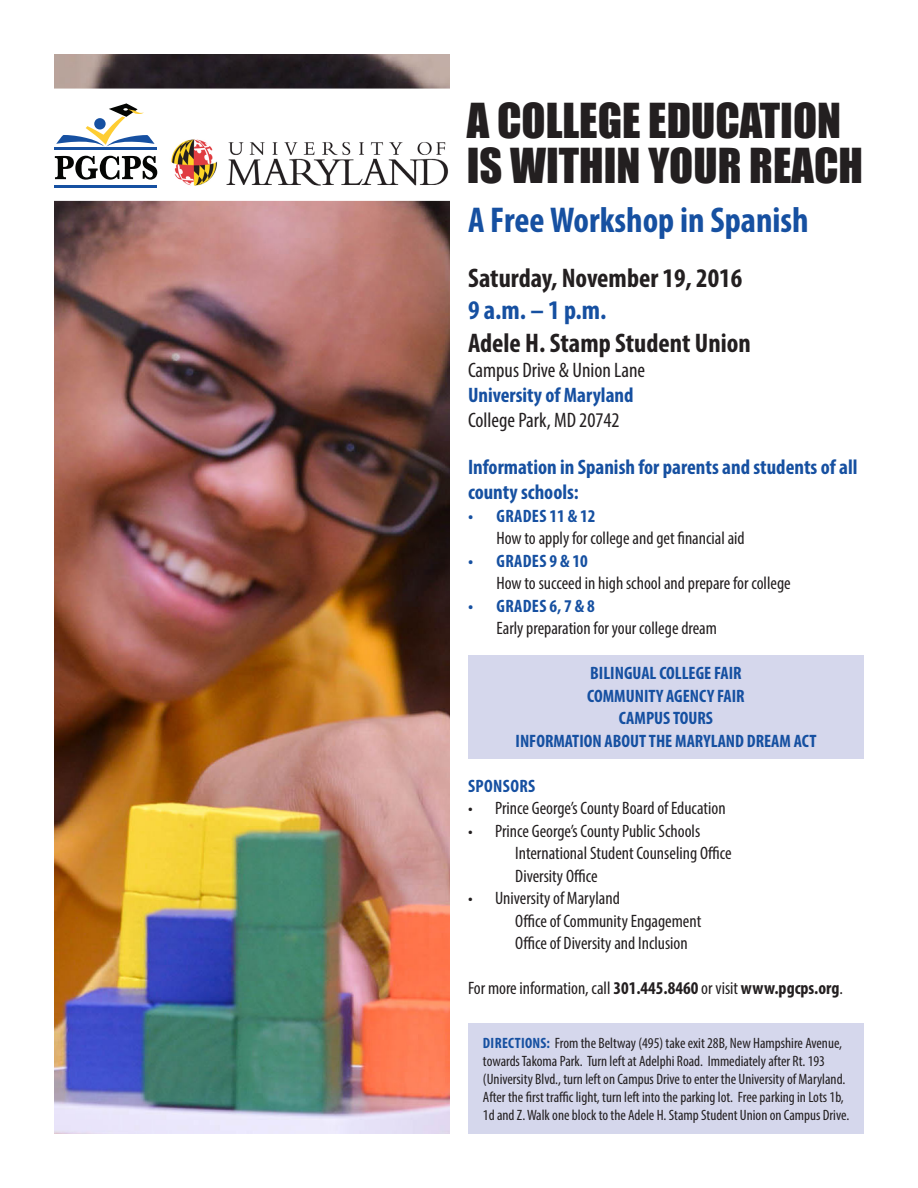
<style>
.page{position:relative;width:918px;height:1188px;background:#fff}
.page>*{position:absolute;margin:0;border:0;box-sizing:border-box;transform-origin:0 0}
.t1{font:44.25px "Impact";color:#231f20}
.t2{font:700 condensed 36px "Myriad Pro";color:#1650a1}
.t3{font:700 condensed 27px "Myriad Pro";color:#231f20}
.t4{font:700 condensed 27px "Myriad Pro";color:#1650a1}
.t5{font:700 condensed 21px/25.2px "Myriad Pro";color:#1650a1}
.t6{font:condensed 21px "Myriad Pro";color:#231f20}
.t7{font:condensed 18px "Myriad Pro";color:#231f20}
.t8{font:700 condensed 18px "Myriad Pro";color:#1650a1}
.t9{font:700 condensed 18px "Myriad Pro";letter-spacing:.02em;color:#1650a1}
.t10{font:condensed 15px "Myriad Pro";color:#231f20}
.s1{font-weight:700}
.s2{font-weight:700;color:#1650a1}
</style>
<div class="page">
<div style="left:468px;top:655px;width:396px;height:103px;background:#d5d7ec"></div>
<div style="left:468px;top:1024px;width:396px;height:110px;background:#d5d7ec"></div>
<img style="left:54px;top:54px;width:396px;height:1080px">
<div style="left:42px;top:89px;width:822px;height:112px;background:#fff"></div>
<img style="left:171px;top:139px;width:278px;height:47px">
<svg style="left:56px;top:103px;width:99px;height:44px"></svg>
<div style="left:94px;top:118px;width:12px;height:12px;background:#1650a1;border-radius:50%"></div>
<svg style="left:55px;top:156px;width:102px;height:24px"></svg>
<hr style="left:54px;top:148px;width:103px;height:2px;background:#1650a1">
<hr style="left:54px;top:185px;width:103px;height:2px;background:#1650a1">
<p class="t1" style="left:467px;top:86px;width:376px">A COLLEGE EDUCATION</p>
<p class="t1" style="left:467px;top:131px;width:398px">IS WITHIN YOUR REACH</p>
<p class="t2" style="left:468px;top:198px;width:342px">A FreeWorkshop in Spanish</p>
<p class="t3" style="left:468px;top:261px;width:276px">Saturday, November 19, 2016</p>
<p class="t4" style="left:468px;top:293px;width:140px">9 a.m. – 1 p.m.</p>
<p class="t3" style="left:468px;top:326px;width:284px">Adele H. Stamp Student Union</p>
<p class="t6" style="left:468px;top:357px;width:179px">Campus Drive &amp; Union Lane</p>
<p class="t5" style="left:468px;top:382px;width:167px">University of Maryland</p>
<p class="t6" style="left:468px;top:408px;width:153px">College Park, MD 20742</p>
<p class="t5" style="left:468px;top:454px;width:391px">Information in Spanish for parents and students of all county schools:</p>
<p class="t9" style="left:468px;top:504px;width:129px">• GRADES 11 &amp; 12</p>
<p class="t7" style="left:496px;top:527px;width:250px">How to apply for college and get financial aid</p>
<p class="t9" style="left:468px;top:549px;width:121px">• GRADES 9 &amp; 10</p>
<p class="t7" style="left:496px;top:572px;width:296px">How to succeed in high school and prepare for college</p>
<p class="t8" style="left:468px;top:594px;width:128px">• GRADES 6, 7 &amp; 8</p>
<p class="t7" style="left:496px;top:617px;width:222px">Early preparation for your college dream</p>
<p class="t8" style="left:590px;top:662px;width:153px">BILINGUAL COLLEGE FAIR</p>
<p class="t8" style="left:587px;top:684px;width:159px">COMMUNITY AGENCY FAIR</p>
<p class="t8" style="left:619px;top:707px;width:96px">CAMPUSTOURS</p>
<p class="t8" style="left:516px;top:729px;width:302px">INFORMATION ABOUTTHE MARYLAND DREAM ACT</p>
<p class="t9" style="left:468px;top:774px;width:69px">SPONSORS</p>
<p class="t7" style="left:468px;top:797px;width:259px">• Prince George’s County Board of Education</p>
<p class="t7" style="left:468px;top:820px;width:234px">• Prince George’s County Public Schools</p>
<p class="t7" style="left:515px;top:842px;width:218px">International Student Counseling Office</p>
<p class="t7" style="left:515px;top:865px;width:84px">Diversity Office</p>
<p class="t7" style="left:468px;top:887px;width:153px">• University of Maryland</p>
<p class="t7" style="left:515px;top:910px;width:188px">Office of Community Engagement</p>
<p class="t7" style="left:515px;top:932px;width:174px">Office of Diversity and Inclusion</p>
<p class="t7" style="left:468px;top:977px;width:376px">For more information, call <span class="s1">301.445.8460</span> or visit <span class="s1">www.pgcps.org</span>.</p>
<p class="t10" style="left:483px;top:1034px;width:361px"><span class="s2">DIRECTIONS:</span> From the Beltway (495) take exit 28B, New Hampshire Avenue,</p>
<p class="t10" style="left:483px;top:1052px;width:344px">towards Takoma Park. Turn left at Adelphi Road. Immediately after Rt. 193</p>
<p class="t10" style="left:483px;top:1070px;width:364px">(University Blvd., turn left on Campus Drive to enter the University of Maryland.</p>
<p class="t10" style="left:483px;top:1088px;width:362px">After the first traffic light, turn left into the parking lot. Free parking in Lots 1b,</p>
<p class="t10" style="left:483px;top:1106px;width:368px">1d and Z. Walk one block to the Adele H. Stamp Student Union on Campus Drive.</p>
</div>
